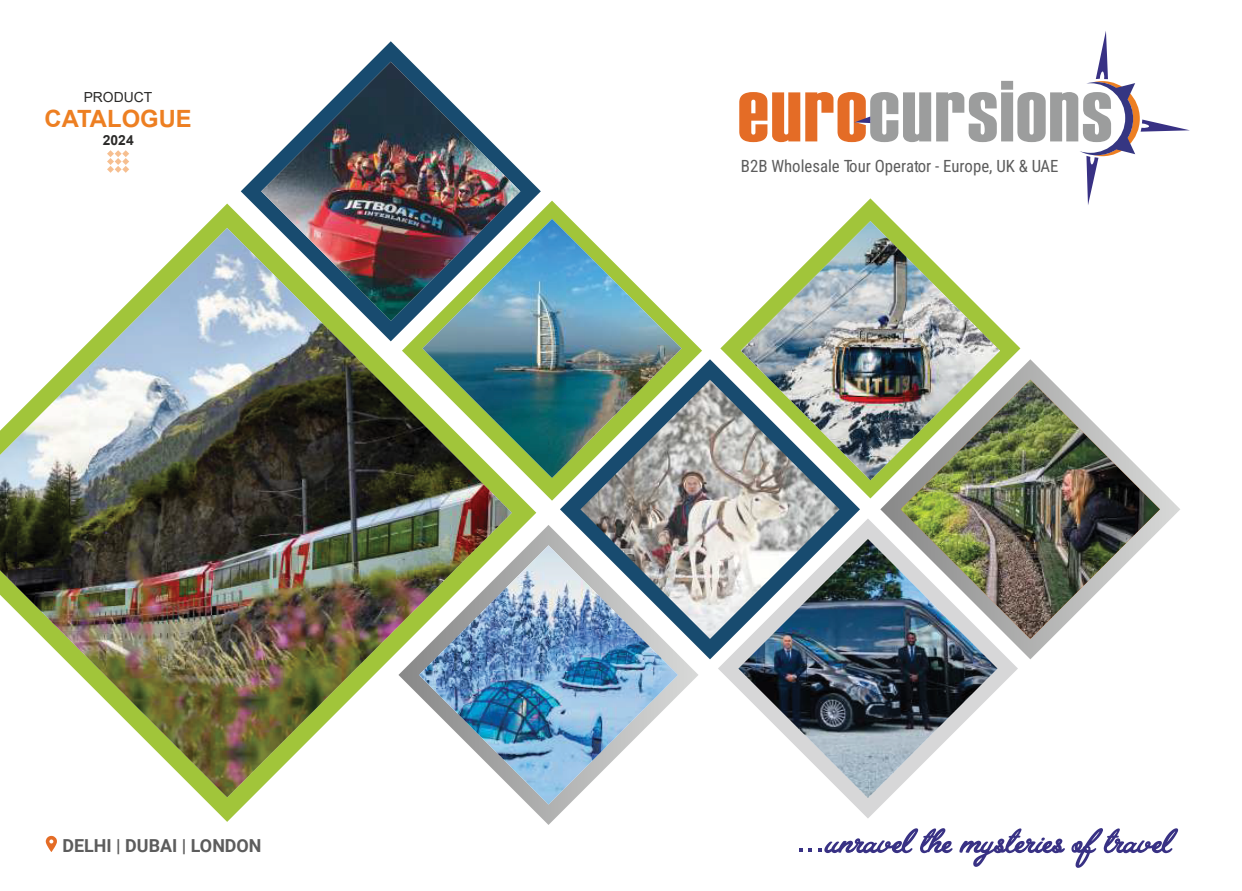
<style>
.page{position:relative;width:1242px;height:891px;background:#fff}
.page>*{position:absolute;margin:0;border:0;box-sizing:border-box;transform-origin:0 0}
.t1{font:700 23.85px "Arial";color:#ed7f22}
.t2{font:700 17.85px "Roboto";color:#5c5c5c}
.t3{font:16.8px "Roboto Condensed";color:#5c5c5c}
.t4{font:13.95px "Arial";color:#2b2a29}
.t5{font:700 13.95px "Arial";color:#2b2a29}
</style>
<div class="page">
<svg style="left:536px;top:201px;width:166px;height:300px"></svg>
<svg style="left:560px;top:359px;width:300px;height:300px;fill:#20516f"></svg>
<svg style="left:241px;top:41px;width:300px;height:178px"></svg>
<img style="left:261px;top:62px;width:259px;height:142px">
<svg style="left:720px;top:205px;width:300px;height:293px"></svg>
<img style="left:536px;top:219px;width:146px;height:259px">
<svg style="left:718px;top:518px;width:300px;height:300px"></svg>
<img style="left:738px;top:539px;width:260px;height:259px">
<svg style="left:880px;top:359px;width:300px;height:300px"></svg>
<img style="left:202px;top:204px;width:334px;height:618px">
<img style="left:0;top:228px;width:512px;height:569px">
<img style="left:580px;top:380px;width:260px;height:259px">
<img style="left:741px;top:221px;width:259px;height:259px">
<img style="left:901px;top:380px;width:259px;height:259px">
<img style="left:398px;top:525px;width:301px;height:300px">
<img style="left:419px;top:545px;width:259px;height:260px">
<svg style="left:739px;top:31px;width:451px;height:174px"></svg>
<svg style="left:959px;top:828px;width:106px;height:39px"></svg>
<svg style="left:1071px;top:828px;width:107px;height:40px"></svg>
<svg style="left:799px;top:848px;width:3px;height:4px"></svg>
<svg style="left:809px;top:848px;width:3px;height:4px"></svg>
<svg style="left:818px;top:828px;width:135px;height:25px"></svg>
<svg style="left:107px;top:150px;width:22px;height:23px"></svg>
<svg style="left:46px;top:836px;width:11px;height:16px"></svg>
<p class="t4" style="left:84px;top:88px;width:70px">PRODUCT</p>
<h1 class="t1" style="left:45px;top:102px;width:149px">CATALOGUE</h1>
<p class="t5" style="left:103px;top:130px;width:32px">2024</p>
<p class="t2" style="left:63px;top:833px;width:201px">DELHI | DUBAI | LONDON</p>
<p class="t3" style="left:741px;top:155px;width:319px">B2B Wholesale Tour Operator - Europe, UK &amp; UAE</p>
</div>
